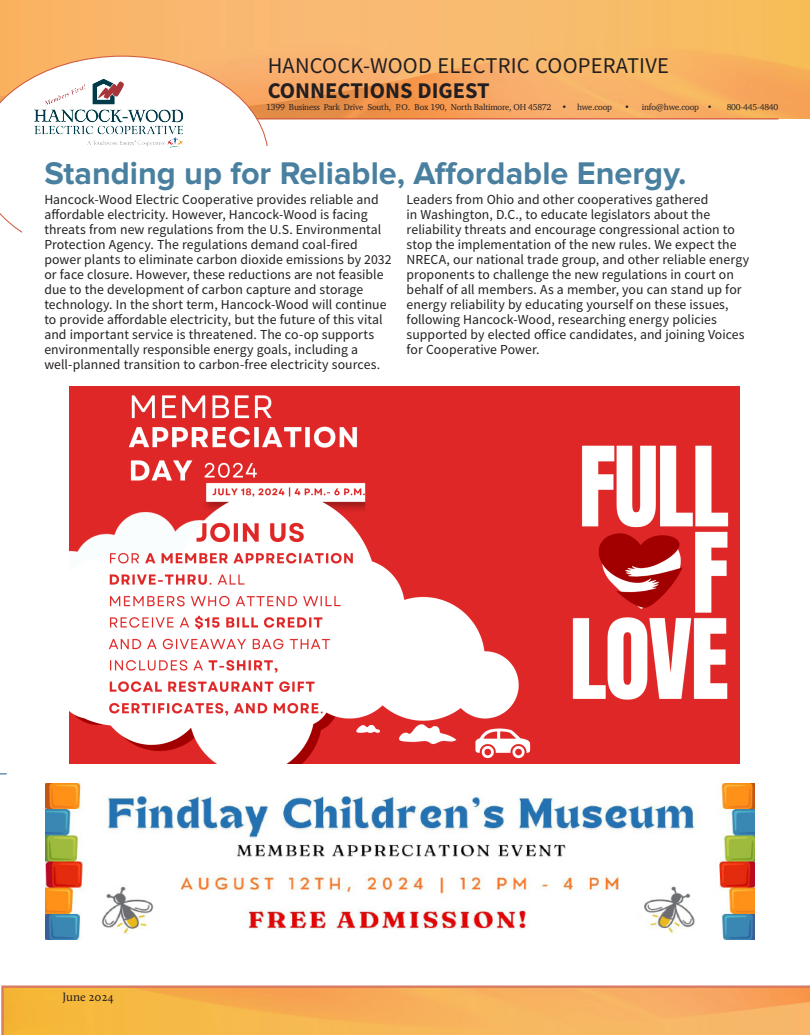
<style>
.page{position:relative;width:810px;height:1035px;background:#fff}
.page>*{position:absolute;margin:0;border:0;box-sizing:border-box;transform-origin:0 0}
.subhead{font:700 32.5px "Proxima Nova";color:#497f9f}
.t1{font:22.5px "Source Sans Pro";letter-spacing:.01em;color:#231f20}
.t2{font:700 22.5px "Source Sans Pro";color:#231f20}
.BODY{font:13.75px/15px "Source Sans Pro";letter-spacing:.005em;color:#231f20}
.t3{font:12.5px "Calluna";color:#231f20}
.t4{font:8.75px "Charter";letter-spacing:-.025em;color:#231f20}
</style>
<div class="page">
<svg style="left:1px;top:986px;width:809px;height:49px;background:#f5b055"></svg>
<img style="left:0;top:0;width:810px;height:118px">
<svg style="left:0;top:56px;width:269px;height:177px"></svg>
<div style="left:22px;top:146px;width:304px;height:136px;background:#fff"></div>
<hr style="left:257px;top:118px;width:522px;height:1px;background:#d0593b">
<img style="left:27px;top:67px;width:155px;height:81px">
<svg style="left:0;top:773px;width:7px;height:2px"></svg>
<img style="left:45px;top:784px;width:709px;height:156px">
<img style="left:69px;top:386px;width:670px;height:377px">
<p class="t1" style="left:268px;top:51px;width:403px">HANCOCK-WOOD ELECTRIC COOPERATIVE</p>
<p class="t2" style="left:268px;top:75px;width:224px">CONNECTIONS DIGEST</p>
<p class="t4" style="left:266px;top:100px;width:347px">1399 Business Park Drive South, P.O. Box 190, North Baltimore, OH 45872 • hwe.coop</p>
<p class="t4" style="left:624px;top:100px;width:89px">• info@hwe.coop •</p>
<p class="t4" style="left:727px;top:100px;width:53px">800-445-4840</p>
<p class="subhead" style="left:44px;top:154px;width:644px">Standing up for Reliable, Affordable Energy.</p>
<p class="BODY" style="left:44px;top:192px;width:349px">Hancock-Wood Electric Cooperative provides reliable and affordable electricity. However, Hancock-Wood is facing threats from new regulations from the U.S. Environmental Protection Agency. The regulations demand coal-fired power plants to eliminate carbon dioxide emissions by 2032 or face closure. However, these reductions are not feasible due to the development of carbon capture and storage technology. In the short term, Hancock-Wood will continue to provide affordable electricity, but the future of this vital and important service is threatened. The co-op supports environmentally responsible energy goals, including a well-planned transition to carbon-free electricity sources.</p>
<p class="BODY" style="left:407px;top:192px;width:344px">Leaders from Ohio and other cooperatives gathered<br>in Washington, D.C., to educate legislators about the reliability threats and encourage congressional action to stop the implementation of the new rules. We expect the NRECA, our national trade group, and other reliable energy proponents to challenge the new regulations in court on behalf of all members. As a member, you can stand up for energy reliability by educating yourself on these issues, following Hancock-Wood, researching energy policies supported by elected office candidates, and joining Voices for Cooperative Power.</p>
<p class="t3" style="left:62px;top:989px;width:53px">June 2024</p>
</div>
